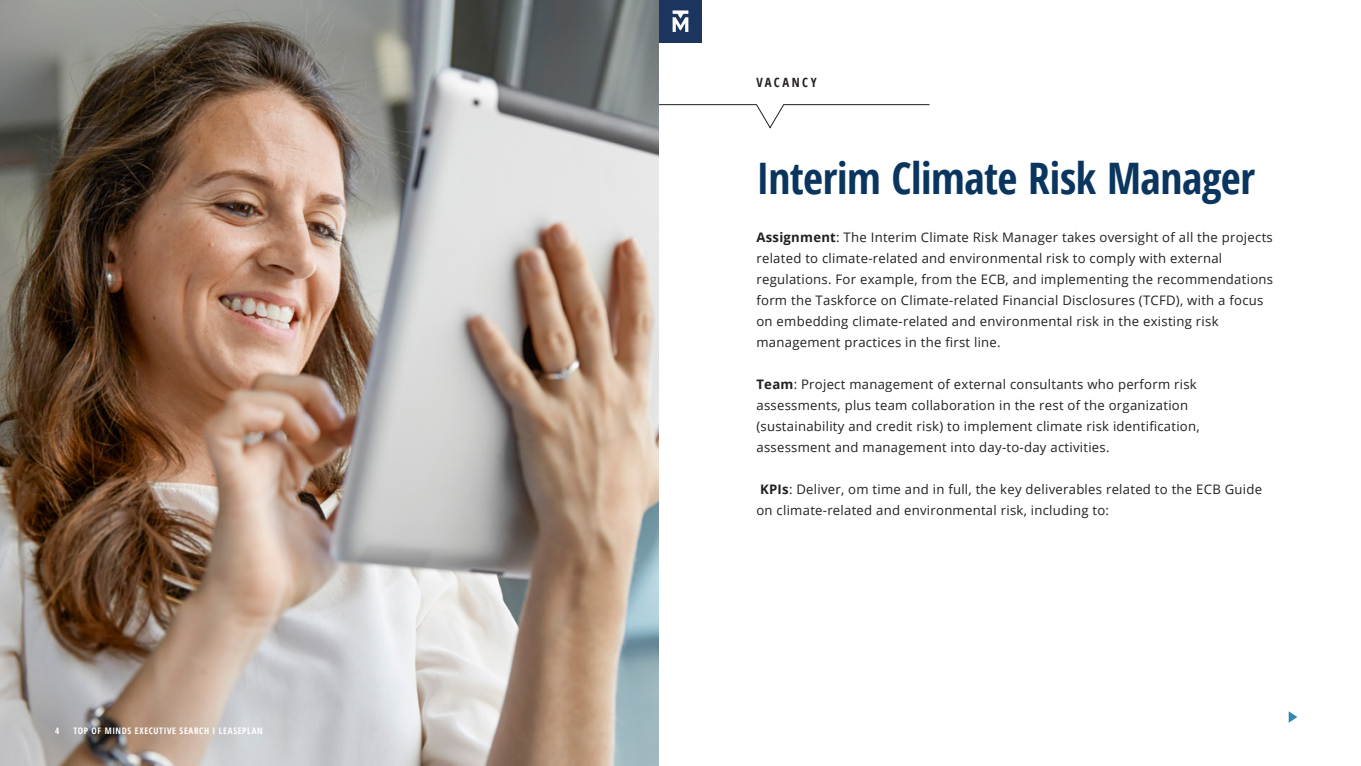
<style>
.page{position:relative;width:1361px;height:766px;background:#fff}
.page>*{position:absolute;margin:0;border:0;box-sizing:border-box;transform-origin:0 0}
.Page_header_kopie{font:700 condensed 43.42px "Open Sans";letter-spacing:-.01em;color:#0a355e}
.t1{font:13.12px/21px "Open Sans";letter-spacing:.02em;color:#231f20}
.t2{font:700 condensed 12.75px "Open Sans";letter-spacing:.19em;color:#231f20}
.t3{font:700 condensed 9px "Open Sans";letter-spacing:.075em;color:#fff}
.s1{font-weight:700}
</style>
<div class="page">
<svg style="left:658px;top:104px;width:272px;height:24px"></svg>
<img style="left:0;top:0;width:658px;height:765px">
<svg style="left:1288px;top:711px;width:9px;height:11px"></svg>
<div style="left:659px;top:0;width:43px;height:43px;background:#1c355e"></div>
<svg style="left:672px;top:10px;width:16px;height:22px"></svg>
<p class="t3" style="left:55px;top:724px;width:6px">4</p>
<p class="t3" style="left:73px;top:724px;width:191px">TOP OF MINDS EXECUTIVE SEARCH I LEASEPLAN</p>
<p class="t2" style="left:756px;top:73px;width:62px">VACANCY</p>
<p class="Page_header_kopie" style="left:756px;top:148px;width:500px">Interim Climate Risk Manager</p>
<p class="t1" style="left:756px;top:226px;width:518px"><span class="s1">Assignment</span>: The Interim Climate Risk Manager takes oversight of all the projects related to climate-related and environmental risk to comply with external regulations. For example, from the ECB, and implementing the recommendations form the Taskforce on Climate-related Financial Disclosures (TCFD), with a focus on embedding climate-related and environmental risk in the existing risk management practices in the first line.</p>
<p class="t1" style="left:756px;top:373px;width:445px"><span class="s1">Team</span>: Project management of external consultants who perform risk assessments, plus team collaboration in the rest of the organization (sustainability and credit risk) to implement climate risk identification, assessment and management into day-to-day activities.</p>
<p class="t1" style="left:756px;top:478px;width:507px"><span class="s1">KPIs</span>: Deliver, om time and in full, the key deliverables related to the ECB Guide on climate-related and environmental risk, including to:</p>
</div>
